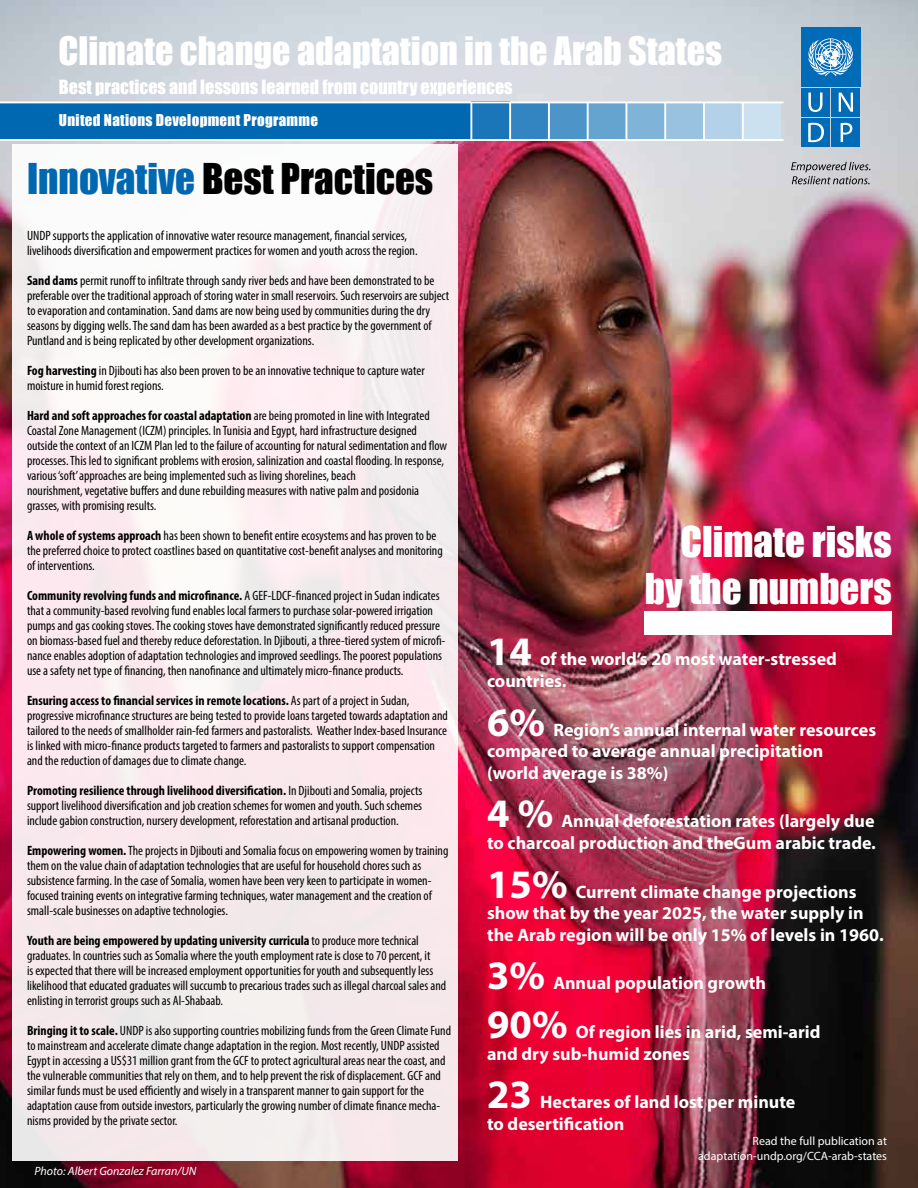
<style>
.page{position:relative;width:918px;height:1188px;background:#fff}
.page>*{position:absolute;margin:0;border:0;box-sizing:border-box;transform-origin:0 0}
.t1{font:700 40.5px "Myriad Pro";color:#fff}
.t2{font:39px/46.8px "Impact";color:#fff;text-align:right}
.t3{font:39px "Impact";color:#000}
.t4{font:36px "Impact";color:#fff}
.t5{font:700 18px/21.6px "Myriad Pro";color:#fff}
.t6{font:18px "Impact";color:#fff}
.t7{font:15px "Impact";letter-spacing:.02em;color:#fff}
.t8{font:condensed 13.5px/15px "Myriad Pro";color:#000}
.t9{font:12px/14.4px "Myriad Pro";color:#fff;text-align:right}
.t10{font:italic 12px "Myriad Pro";color:#fff}
.s1{color:#0067b1}
.s2{font-weight:700}
</style>
<div class="page">
<img style="left:0;top:0;width:918px;height:1188px">
<div style="left:12px;top:145px;width:445px;height:1016px;background:linear-gradient(to bottom,#fcf6f7,#f4e6e8)"></div>
<div style="left:0;top:103px;width:472px;height:37px;background:#0067b1"></div>
<div style="left:743px;top:103px;width:38px;height:37px;background:#cce1ef"></div>
<div style="left:627px;top:103px;width:38px;height:37px;background:#80b3d8"></div>
<div style="left:588px;top:103px;width:38px;height:37px;background:#66a4d0"></div>
<div style="left:549px;top:103px;width:38px;height:37px;background:#4d95c9"></div>
<div style="left:705px;top:103px;width:38px;height:37px;background:#b3d1e8"></div>
<div style="left:665px;top:103px;width:40px;height:37px;background:#99c2e0"></div>
<div style="left:510px;top:103px;width:38px;height:37px;background:#3385c1"></div>
<div style="left:472px;top:101px;width:38px;height:39px;background:#1a76b9"></div>
<hr style="left:548px;top:102px;width:2px;height:38px;background:#fff">
<hr style="left:587px;top:102px;width:2px;height:38px;background:#fff">
<hr style="left:626px;top:102px;width:1px;height:38px;background:#fff">
<hr style="left:664px;top:102px;width:2px;height:38px;background:#fff">
<hr style="left:703px;top:102px;width:2px;height:38px;background:#fff">
<hr style="left:742px;top:102px;width:2px;height:38px;background:#fff">
<hr style="left:470px;top:102px;width:2px;height:38px;background:#fff">
<hr style="left:509px;top:102px;width:2px;height:38px;background:#fff">
<hr style="left:0;top:101px;width:784px;height:2px;background:#fff">
<hr style="left:0;top:139px;width:784px;height:2px;background:#fff">
<div style="left:644px;top:611px;width:248px;height:24px;background:#fff"></div>
<div style="left:801px;top:88px;width:29px;height:28px;background:#006bb6"></div>
<svg style="left:808px;top:93px;width:15px;height:19px"></svg>
<div style="left:832px;top:88px;width:28px;height:28px;background:#006bb6"></div>
<svg style="left:839px;top:93px;width:14px;height:19px"></svg>
<div style="left:832px;top:118px;width:28px;height:29px;background:#006bb6"></div>
<svg style="left:841px;top:123px;width:11px;height:19px"></svg>
<div style="left:801px;top:118px;width:29px;height:29px;background:#006bb6"></div>
<svg style="left:808px;top:123px;width:16px;height:19px"></svg>
<div style="left:801px;top:27px;width:59px;height:59px;background:#006bb6"></div>
<svg style="left:808px;top:38px;width:45px;height:38px"></svg>
<svg style="left:791px;top:162px;width:79px;height:22px;background:#a7a7ab"></svg>
<h3 class="t4" style="left:59px;top:23px;width:665px">Climate change adaptation in the Arab States</h3>
<h3 class="t6" style="left:59px;top:73px;width:455px">Best practices and lessons learned from country experiences</h3>
<p class="t7" style="left:59px;top:109px;width:261px">United Nations Development Programme</p>
<h2 class="t3" style="left:27px;top:149px;width:408px"><span class="s1">Innovative</span> Best Practices</h2>
<p class="t8" style="left:27px;top:228px;width:392px">UNDP supports the application of innovative water resource management, financial services, livelihoods diversification and empowerment practices for women and youth across the region.</p>
<p class="t8" style="left:27px;top:273px;width:424px"><span class="s2">Sand dams</span> permit runoff to infiltrate through sandy river beds and have been demonstrated to be preferable over the traditional approach of storing water in small reservoirs. Such reservoirs are subject to evaporation and contamination. Sand dams are now being used by communities during the dry seasons by digging wells. The sand dam has been awarded as a best practice by the government of Puntland and is being replicated by other development organizations.</p>
<p class="t8" style="left:27px;top:363px;width:399px"><span class="s2">Fog harvesting</span> in Djibouti has also been proven to be an innovative technique to capture water moisture in humid forest regions.</p>
<p class="t8" style="left:27px;top:408px;width:422px"><span class="s2">Hard and soft approaches for coastal adaptation</span> are being promoted in line with Integrated Coastal Zone Management (ICZM) principles. In Tunisia and Egypt, hard infrastructure designed outside the context of an ICZM Plan led to the failure of accounting for natural sedimentation and flow processes. This led to significant problems with erosion, salinization and coastal flooding. In response, various ‘soft’ approaches are being implemented such as living shorelines, beach<br>nourishment, vegetative buffers and dune rebuilding measures with native palm and posidonia grasses, with promising results.</p>
<p class="t8" style="left:27px;top:528px;width:417px"><span class="s2">A whole of systems approach</span> has been shown to benefit entire ecosystems and has proven to be the preferred choice to protect coastlines based on quantitative cost-benefit analyses and monitoring of interventions.</p>
<p class="t8" style="left:27px;top:588px;width:420px"><span class="s2">Community revolving funds and microfinance.</span> A GEF-LDCF-financed project in Sudan indicates that a community-based revolving fund enables local farmers to purchase solar-powered irrigation pumps and gas cooking stoves. The cooking stoves have demonstrated significantly reduced pressure on biomass-based fuel and thereby reduce deforestation. In Djibouti, a three-tiered system of microfi&shy;nance enables adoption of adaptation technologies and improved seedlings. The poorest populations use a safety net type of financing, then nanofinance and ultimately micro-finance products.</p>
<p class="t8" style="left:27px;top:693px;width:422px"><span class="s2">Ensuring access to financial services in remote locations.</span> As part of a project in Sudan, progressive microfinance structures are being tested to provide loans targeted towards adaptation and tailored to the needs of smallholder rain-fed farmers and pastoralists. Weather Index-based Insurance is linked with micro-finance products targeted to farmers and pastoralists to support compensation and the reduction of damages due to climate change.</p>
<p class="t8" style="left:27px;top:783px;width:397px;text-align:justify"><span class="s2">Promoting resilience through livelihood diversification.</span> In Djibouti and Somalia, projects support livelihood diversification and job creation schemes for women and youth. Such schemes include gabion construction, nursery development, reforestation and artisanal production.</p>
<p class="t8" style="left:27px;top:843px;width:423px"><span class="s2">Empowering women.</span> The projects in Djibouti and Somalia focus on empowering women by training them on the value chain of adaptation technologies that are useful for household chores such as subsistence farming. In the case of Somalia, women have been very keen to participate in women&shy;focused training events on integrative farming techniques, water management and the creation of small-scale businesses on adaptive technologies.</p>
<p class="t8" style="left:27px;top:933px;width:421px"><span class="s2">Youth are being empowered by updating university curricula</span> to produce more technical graduates. In countries such as Somalia where the youth employment rate is close to 70 percent, it<br>is expected that there will be increased employment opportunities for youth and subsequently less likelihood that educated graduates will succumb to precarious trades such as illegal charcoal sales and enlisting in terrorist groups such as Al-Shabaab.</p>
<p class="t8" style="left:27px;top:1023px;width:426px"><span class="s2">Bringing it to scale.</span> UNDP is also supporting countries mobilizing funds from the Green Climate Fund to mainstream and accelerate climate change adaptation in the region. Most recently, UNDP assisted Egypt in accessing a US$31 million grant from the GCF to protect agricultural areas near the coast, and the vulnerable communities that rely on them, and to help prevent the risk of displacement. GCF and similar funds must be used efficiently and wisely in a transparent manner to gain support for the adaptation cause from outside investors, particularly the growing number of climate finance mecha&shy;nisms provided by the private sector.</p>
<p class="t10" style="left:35px;top:1163px;width:163px">Photo: Albert Gonzalez Farran/UN</p>
<h2 class="t2" style="left:645px;top:517px;width:249px">Climate risks by the numbers</h2>
<h1 class="t1" style="left:487px;top:625px;width:46px">14</h1>
<h3 class="t5" style="left:487px;top:648px;width:351px;text-indent:53px">of the world’s 20 most water-stressed countries.</h3>
<h1 class="t1" style="left:487px;top:696px;width:60px">6%</h1>
<h3 class="t5" style="left:487px;top:718px;width:391px;text-indent:66px">Region’s annual internal water resources compared to average annual precipitation (world average is 38%)</h3>
<h1 class="t1" style="left:487px;top:787px;width:68px">4 %</h1>
<h3 class="t5" style="left:487px;top:810px;width:390px;text-align:right">Annual deforestation rates (largely due<br>to charcoal production and theGum arabic trade.</h3>
<h1 class="t1" style="left:487px;top:858px;width:82px">15%</h1>
<h3 class="t5" style="left:487px;top:880px;width:398px;text-indent:89px">Current climate change projections show that by the year 2025, the water supply in the Arab region will be only 15% of levels in 1960.</h3>
<h1 class="t1" style="left:487px;top:949px;width:60px">3%</h1>
<h3 class="t5" style="left:553px;top:972px;width:214px">Annual population growth</h3>
<h1 class="t1" style="left:487px;top:998px;width:82px">90%</h1>
<h3 class="t5" style="left:487px;top:1021px;width:335px;text-indent:89px">Of region lies in arid, semi-arid and dry sub-humid zones</h3>
<h1 class="t1" style="left:487px;top:1068px;width:46px">23</h1>
<h3 class="t5" style="left:487px;top:1091px;width:310px;text-indent:53px">Hectares of land lost per minute to desertification</h3>
<p class="t9" style="left:698px;top:1134px;width:190px">Read the full publication at adaptation-undp.org/CCA-arab-states</p>
</div>
